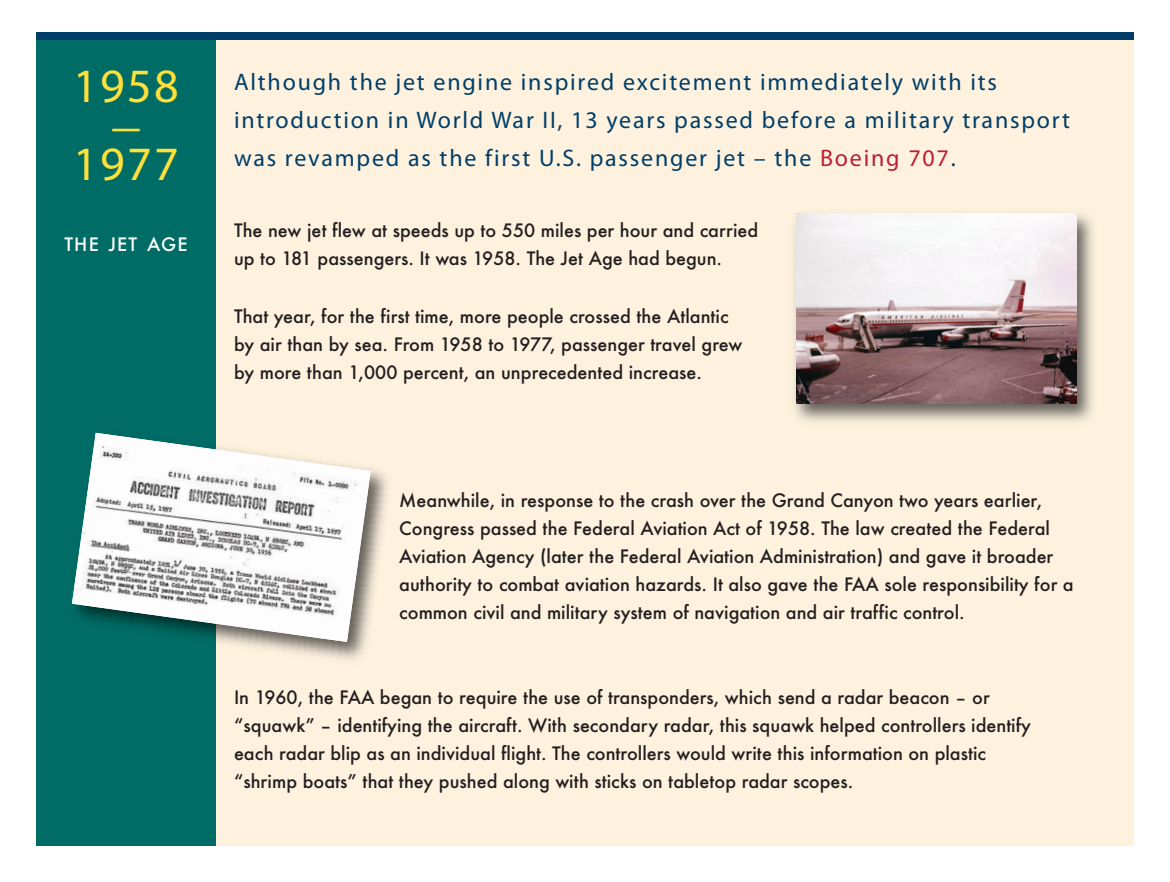
<style>
.page{position:relative;width:1170px;height:882px;background:#fff}
.page>*{position:absolute;margin:0;border:0;box-sizing:border-box;transform-origin:0 0}
.t1{font:48px/78.4px "Myriad Pro";letter-spacing:.05em;color:#ffe03b}
.t2{font:36px "Helvetica";color:#ffe03b}
.t3{font:24px/38px "Myriad Pro";letter-spacing:.075em;color:#003e69}
.t4{font:500 18px/28px "Futura";color:#231f20}
.t5{font:500 18px "Futura";letter-spacing:.065em;color:#fff}
.s1{color:#ba1f33}
</style>
<div class="page">
<div style="left:36px;top:36px;width:180px;height:810px;background:#006c66"></div>
<div style="left:216px;top:36px;width:918px;height:810px;background:#fef2de"></div>
<div style="left:36px;top:32px;width:1098px;height:8px;background:#003e69"></div>
<img style="left:220px;top:469px;width:168px;height:191px">
<img style="left:72px;top:433px;width:299px;height:209px">
<img style="left:794px;top:213px;width:299px;height:209px">
<img style="left:796px;top:214px;width:280px;height:190px">
<h1 class="t1" style="left:73px;top:51px;width:107px">1958<br>1977</h1>
<h2 class="t2" style="left:108px;top:106px;width:37px">—</h2>
<p class="t5" style="left:64px;top:234px;width:125px">THE JET AGE</p>
<h3 class="t3" style="left:234px;top:65px;width:838px">Although the jet engine inspired excitement immediately with its introduction in World War II, 13 years passed before a military transport was revamped as the first U.S. passenger jet – the <span class="s1">Boeing 707</span>.</h3>
<p class="t4" style="left:234px;top:217px;width:526px">The new jet flew at speeds up to 550 miles per hour and carried up to 181 passengers. It was 1958. The Jet Age had begun.</p>
<p class="t4" style="left:234px;top:302px;width:510px">That year, for the first time, more people crossed the Atlantic by air than by sea. From 1958 to 1977, passenger travel grew by more than 1,000 percent, an unprecedented increase.</p>
<p class="t4" style="left:399px;top:487px;width:676px">Meanwhile, in response to the crash over the Grand Canyon two years earlier, Congress passed the Federal Aviation Act of 1958. The law created the Federal Aviation Agency (later the Federal Aviation Administration) and gave it broader authority to combat aviation hazards. It also gave the FAA sole responsibility for a common civil and military system of navigation and air traffic control.</p>
<p class="t4" style="left:234px;top:684px;width:798px">In 1960, the FAA began to require the use of transponders, which send a radar beacon – or “squawk” – identifying the aircraft. With secondary radar, this squawk helped controllers identify each radar blip as an individual flight. The controllers would write this information on plastic “shrimp boats” that they pushed along with sticks on tabletop radar scopes.</p>
</div>
